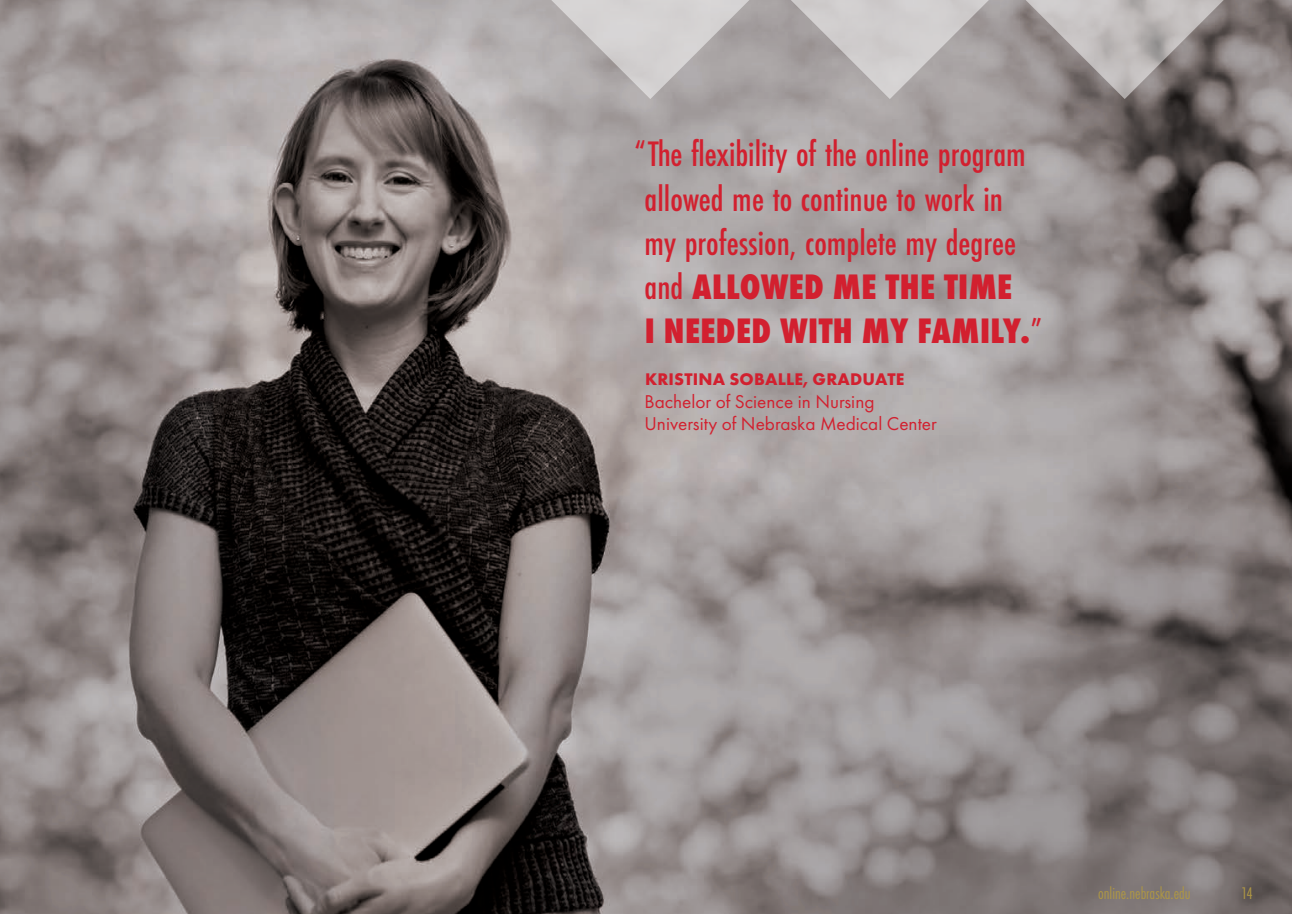
<style>
.page{position:relative;width:1292px;height:914px;background:#fff}
.page>*{position:absolute;margin:0;border:0;box-sizing:border-box;transform-origin:0 0}
._1-Quote_Large{font:500 36.75px/44.1px "Futura PT Cond";color:#d2202f}
._1-Body_Futura_Book{font:19.25px/22.8px "Futura PT";color:#d2202f}
._1-Name_Black{font:700 17.5px "Futura PT";letter-spacing:.01em;color:#d2202f}
.t1{font:17.5px "Futura PT Cond";color:#af9743}
.s1{font-weight:800}
</style>
<div class="page">
<img style="left:0;top:0;width:1292px;height:914px">
<svg style="left:541px;top:0;width:219px;height:99px;background:#bebaba"></svg>
<svg style="left:780px;top:0;width:219px;height:99px;background:#b9b5b5"></svg>
<svg style="left:1015px;top:0;width:219px;height:99px;background:#9d9796"></svg>
<p class="_1-Quote_Large" style="left:634px;top:132px;width:409px">“The flexibility of the online program allowed me to continue to work in<br>my profession, complete my degree and <span class="s1">ALLOWED ME THE TIME<br>I NEEDED WITH MY FAMILY.</span>”</p>
<p class="_1-Name_Black" style="left:645px;top:368px;width:261px">KRISTINA SOBALLE, GRADUATE</p>
<p class="_1-Body_Futura_Book" style="left:644px;top:390px;width:294px">Bachelor of Science in Nursing<br>University of Nebraska Medical Center</p>
<p class="t1" style="left:1098px;top:882px;width:94px">online.nebraska.edu</p>
<p class="t1" style="left:1241px;top:882px;width:13px">14</p>
</div>
